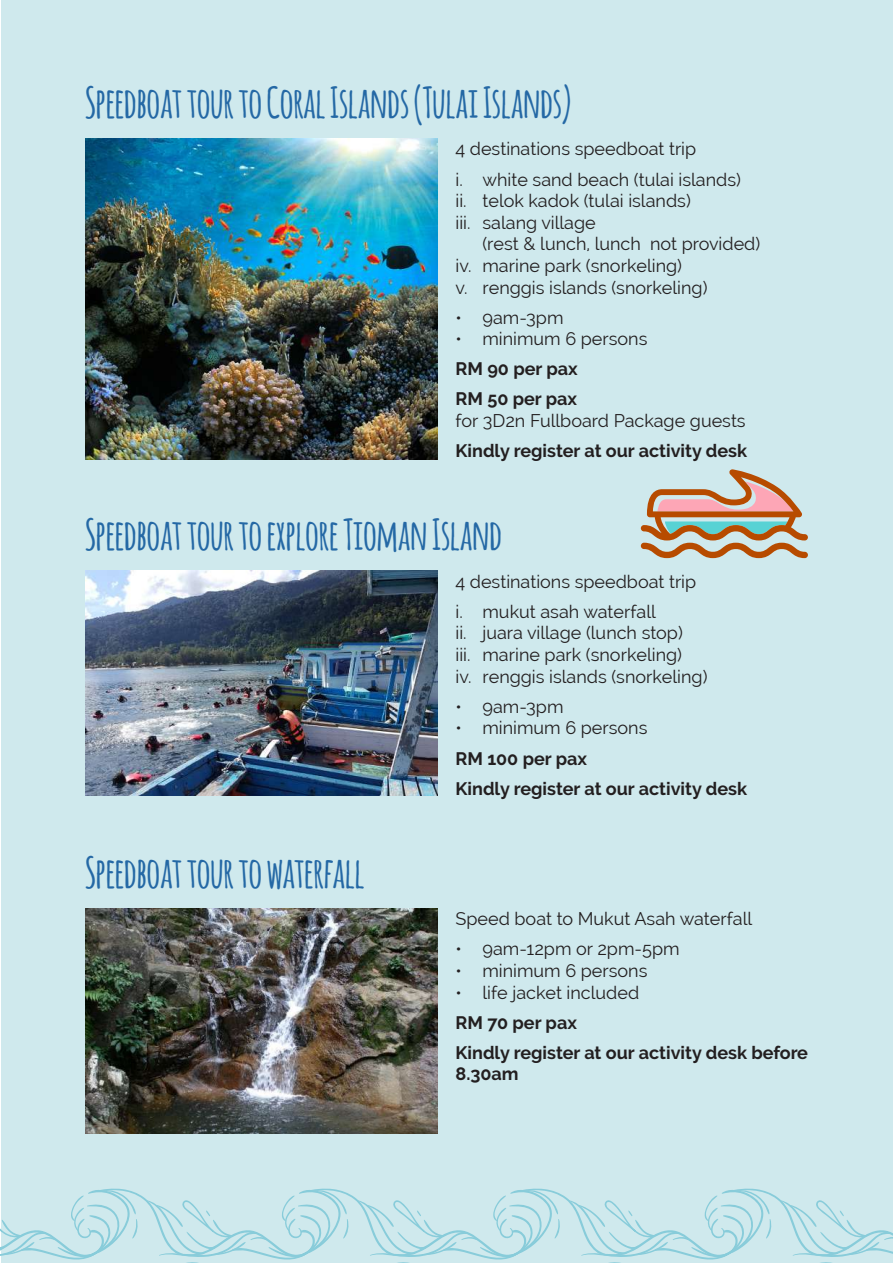
<style>
.page{position:relative;width:893px;height:1263px;background:#fff}
.page>*{position:absolute;margin:0;border:0;box-sizing:border-box;transform-origin:0 0}
.t1{font:700 42px "Amatic";color:#2468a5}
.t2{font:18px/21.6px "Raleway";color:#231f20}
.t3{font:700 18px/30.2px "Raleway";color:#231f20}
</style>
<div class="page">
<div style="left:1px;top:0;width:891px;height:1263px;background:#cfe9ed"></div>
<img style="left:85px;top:138px;width:352px;height:321px">
<img style="left:85px;top:571px;width:352px;height:225px">
<img style="left:85px;top:908px;width:352px;height:225px">
<svg style="left:641px;top:469px;width:167px;height:89px"></svg>
<svg style="left:0;top:1188px;width:893px;height:75px"></svg>
<h1 class="t1" style="left:85px;top:73px;width:487px">Speedboat tour to Coral Islands (Tulai Islands)</h1>
<p class="t2" style="left:455px;top:134px;width:287px;line-height:30.2px">4 destinations speedboat trip<br>i. white sand beach (tulai islands)</p>
<p class="t2" style="left:455px;top:190px;width:237px">ii. telok kadok (tulai islands) iii. salang village</p>
<p class="t2" style="left:455px;top:233px;width:306px;text-indent:27px">(rest &amp; lunch, lunch not provided) iv. marine park (snorkeling)<br>v. renggis islands (snorkeling)</p>
<p class="t2" style="left:455px;top:306px;width:109px">• 9am-3pm</p>
<p class="t2" style="left:455px;top:328px;width:193px">• minimum 6 persons</p>
<p class="t3" style="left:455px;top:354px;width:124px">RM 90 per pax<br>RM 50 per pax</p>
<p class="t2" style="left:455px;top:410px;width:292px">for 3D2n Fullboard Package guests</p>
<p class="t3" style="left:455px;top:436px;width:293px">Kindly register at our activity desk</p>
<h1 class="t1" style="left:85px;top:505px;width:418px">Speedboat tour to explore Tioman Island</h1>
<h1 class="t1" style="left:85px;top:842px;width:281px">Speedboat tour to waterfall</h1>
<p class="t2" style="left:455px;top:566px;width:242px;line-height:30.2px">4 destinations speedboat trip i. mukut asah waterfall</p>
<p class="t2" style="left:455px;top:622px;width:253px">ii. juara village (lunch stop)<br>iii. marine park (snorkeling)<br>iv. renggis islands (snorkeling)</p>
<p class="t2" style="left:455px;top:696px;width:109px">• 9am-3pm</p>
<p class="t2" style="left:455px;top:717px;width:193px">• minimum 6 persons</p>
<p class="t3" style="left:455px;top:743px;width:293px">RM 100 per pax<br>Kindly register at our activity desk</p>
<p class="t2" style="left:455px;top:908px;width:298px">Speed boat to Mukut Asah waterfall</p>
<p class="t2" style="left:455px;top:938px;width:226px">• 9am-12pm or 2pm-5pm</p>
<p class="t2" style="left:455px;top:960px;width:193px">• minimum 6 persons</p>
<p class="t2" style="left:455px;top:981px;width:185px">• life jacket included</p>
<p class="t3" style="left:455px;top:1007px;width:354px">RM 70 per pax<br>Kindly register at our activity desk before</p>
<p class="t3" style="left:455px;top:1059px;width:65px">8.30am</p>
</div>
